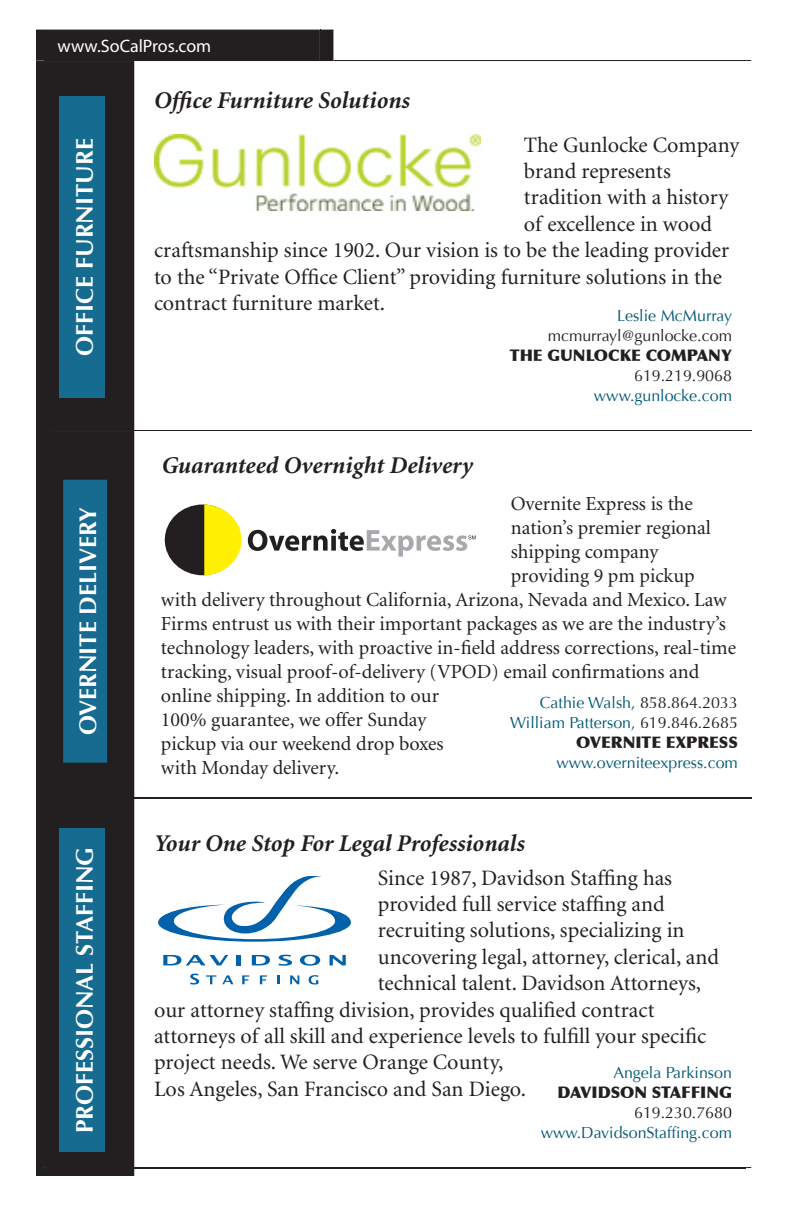
<style>
.page{position:relative;width:792px;height:1224px;background:#fff}
.page>*{position:absolute;margin:0;border:0;box-sizing:border-box;transform-origin:0 0}
.t1{font:italic 700 24px "Minion";color:#231f20}
.t2{font:700 24px "Optima";color:#fff}
.t3{font:22px "Minion";color:#231f20}
.t4{font:20px "Minion";color:#231f20}
.t5{font:18px "Myriad Pro";color:#fff}
.t6{font:16px/20px "Optima";color:#005775;text-align:right}
.t7{font:16px "Optima";color:#231f20}
.t8{font:900 16px "Optima";color:#231f20}
.s1{color:#231f20}
.s2{font-weight:900;color:#231f20}
</style>
<div class="page">
<div style="left:36px;top:62px;width:98px;height:1114px;background:#231f20"></div>
<hr style="left:134px;top:430px;width:618px;height:1px;background:#231f20">
<hr style="left:50px;top:430px;width:84px;height:1px;background:#231f20">
<hr style="left:134px;top:798px;width:618px;height:1px;background:#231f20">
<hr style="left:50px;top:798px;width:84px;height:1px;background:#231f20">
<hr style="left:134px;top:1167px;width:612px;height:1px;background:#231f20">
<hr style="left:49px;top:1167px;width:85px;height:1px;background:#231f20">
<svg style="left:36px;top:30px;width:715px;height:32px"></svg>
<div style="left:59px;top:96px;width:46px;height:301px;background:#166b90"></div>
<div style="left:59px;top:828px;width:46px;height:324px;background:#166b90"></div>
<svg style="left:158px;top:876px;width:193px;height:66px"></svg>
<svg style="left:163px;top:955px;width:65px;height:10px"></svg>
<hr style="left:237px;top:955px;width:4px;height:10px;background:#0161aa">
<svg style="left:252px;top:955px;width:18px;height:10px"></svg>
<svg style="left:279px;top:955px;width:13px;height:11px"></svg>
<svg style="left:300px;top:955px;width:20px;height:11px"></svg>
<svg style="left:330px;top:955px;width:16px;height:10px"></svg>
<svg style="left:190px;top:974px;width:9px;height:11px"></svg>
<svg style="left:206px;top:975px;width:10px;height:9px"></svg>
<svg style="left:222px;top:975px;width:11px;height:9px"></svg>
<svg style="left:242px;top:975px;width:7px;height:9px"></svg>
<svg style="left:260px;top:975px;width:7px;height:9px"></svg>
<svg style="left:277px;top:975px;width:3px;height:9px"></svg>
<svg style="left:290px;top:975px;width:9px;height:9px"></svg>
<svg style="left:309px;top:975px;width:9px;height:10px"></svg>
<svg style="left:61px;top:478px;width:48px;height:287px;background:#176487"></svg>
<div style="left:165px;top:505px;width:76px;height:70px;background:#231f20;border-radius:50%"></div>
<svg style="left:204px;top:504px;width:38px;height:71px"></svg>
<svg style="left:248px;top:529px;width:228px;height:28px"></svg>
<img style="left:154px;top:135px;width:327px;height:75px">
<p class="t5" style="left:58px;top:35px;width:155px">www.SoCalPros.com</p>
<p class="t2" style="left:71px;top:356px;width:219px;rotate:-90deg">OFFICE FURNITURE</p>
<p class="t2" style="left:74px;top:735px;width:229px;rotate:-90deg">OVERNITE DELIVERY</p>
<p class="t2" style="left:71px;top:1133px;width:287px;rotate:-90deg">PROFESSIONAL STAFFING</p>
<p class="t1" style="left:154px;top:88px;width:257px">Office Furniture Solutions</p>
<p class="t3" style="left:524px;top:134px;width:217px">The Gunlocke Company</p>
<p class="t3" style="left:524px;top:160px;width:149px">brand represents</p>
<p class="t3" style="left:524px;top:187px;width:206px">tradition with a history</p>
<p class="t3" style="left:524px;top:213px;width:190px">of excellence in wood</p>
<p class="t3" style="left:154px;top:239px;width:577px">craftsmanship since 1902. Our vision is to be the leading provider</p>
<p class="t3" style="left:154px;top:266px;width:569px">to the “Private Office Client” providing furniture solutions in the</p>
<p class="t3" style="left:154px;top:292px;width:233px">contract furniture market.</p>
<p class="t6" style="left:617px;top:306px;width:116px">Leslie McMurray</p>
<p class="t7" style="left:548px;top:326px;width:186px">mcmurrayl@gunlocke.com</p>
<p class="t8" style="left:510px;top:346px;width:224px">THE GUNLOCKE COMPANY</p>
<p class="t7" style="left:634px;top:366px;width:99px">619.219.9068</p>
<p class="t6" style="left:594px;top:386px;width:140px">www.gunlocke.com</p>
<p class="t1" style="left:162px;top:453px;width:313px">Guaranteed Overnight Delivery</p>
<p class="t4" style="left:511px;top:493px;width:184px">Overnite Express is the</p>
<p class="t4" style="left:511px;top:517px;width:202px">nation’s premier regional</p>
<p class="t4" style="left:511px;top:541px;width:149px">shipping company</p>
<p class="t4" style="left:511px;top:565px;width:186px">providing 9 pm pickup</p>
<p class="t4" style="left:161px;top:589px;width:567px">with delivery throughout California, Arizona, Nevada and Mexico. Law</p>
<p class="t4" style="left:161px;top:613px;width:567px">Firms entrust us with their important packages as we are the industry’s</p>
<p class="t4" style="left:161px;top:637px;width:577px">technology leaders, with proactive in-field address corrections, real-time</p>
<p class="t4" style="left:161px;top:661px;width:540px">tracking, visual proof-of-delivery (VPOD) email confirmations and</p>
<p class="t4" style="left:161px;top:685px;width:280px">online shipping. In addition to our</p>
<p class="t4" style="left:161px;top:709px;width:267px">100% guarantee, we offer Sunday</p>
<p class="t4" style="left:161px;top:733px;width:284px">pickup via our weekend drop boxes</p>
<p class="t4" style="left:161px;top:757px;width:180px">with Monday delivery.</p>
<p class="t6" style="left:510px;top:692px;width:229px">Cathie Walsh, <span class="s1">858.864.2033<br></span>William Patterson, <span class="s1">619.846.2685<br></span><span class="s2">OVERNITE EXPRESS</span></p>
<p class="t6" style="left:556px;top:752px;width:183px">www.overniteexpress.com</p>
<p class="t1" style="left:154px;top:831px;width:372px">Your One Stop For Legal Professionals</p>
<p class="t3" style="left:378px;top:867px;width:296px">Since 1987, Davidson Staffing has</p>
<p class="t3" style="left:378px;top:893px;width:288px">provided full service staffing and</p>
<p class="t3" style="left:378px;top:920px;width:308px">recruiting solutions, specializing in</p>
<p class="t3" style="left:378px;top:946px;width:343px">uncovering legal, attorney, clerical, and</p>
<p class="t3" style="left:378px;top:972px;width:325px">technical talent. Davidson Attorneys,</p>
<p class="t3" style="left:154px;top:999px;width:502px">our attorney staffing division, provides qualified contract</p>
<p class="t3" style="left:154px;top:1025px;width:554px">attorneys of all skill and experience levels to fulfill your specific</p>
<p class="t3" style="left:154px;top:1052px;width:351px">project needs. We serve Orange County,</p>
<p class="t3" style="left:154px;top:1078px;width:374px">Los Angeles, San Francisco and San Diego.</p>
<p class="t6" style="left:613px;top:1063px;width:120px">Angela Parkinson</p>
<p class="t8" style="left:558px;top:1083px;width:176px">DAVIDSON STAFFING</p>
<p class="t7" style="left:634px;top:1103px;width:99px">619.230.7680</p>
<p class="t6" style="left:541px;top:1123px;width:193px">www.DavidsonStaffing.com</p>
</div>
